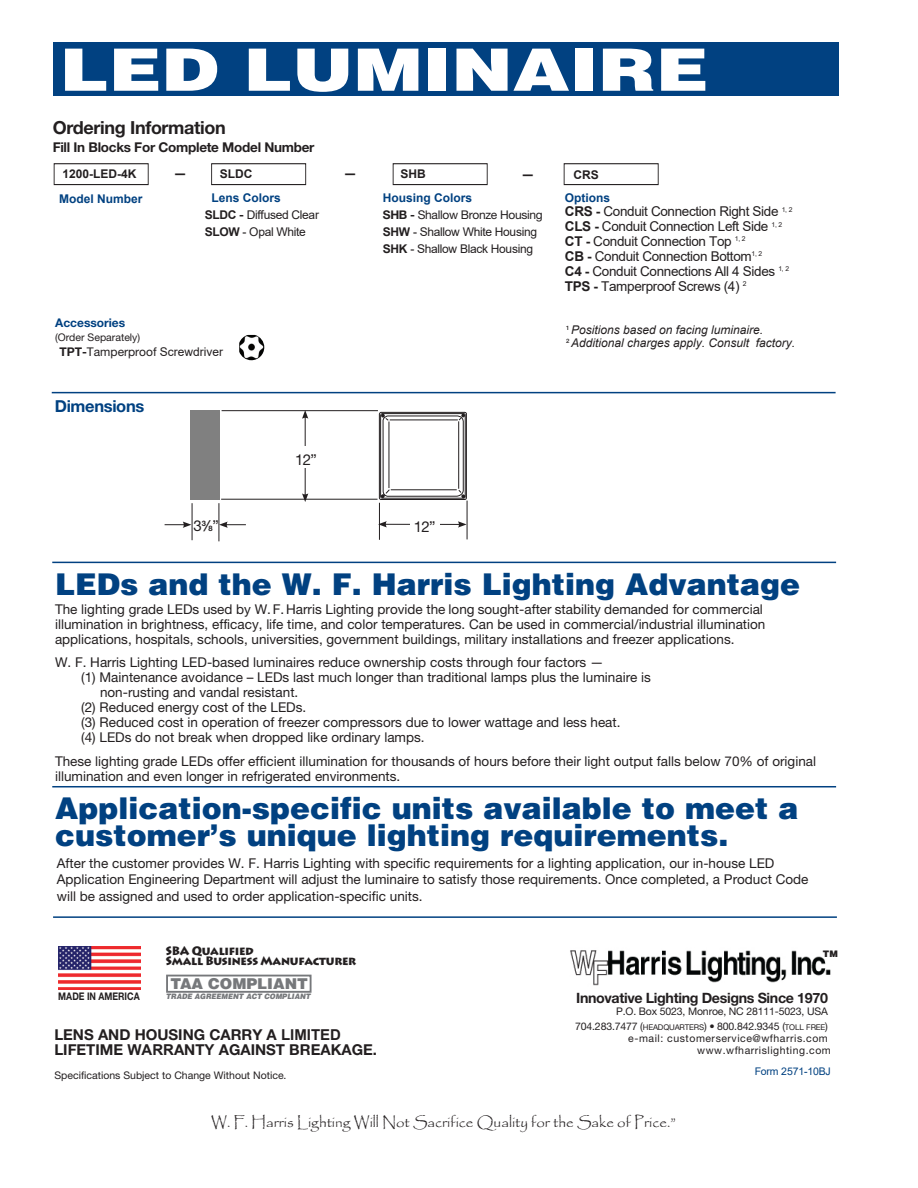
<style>
.page{position:relative;width:918px;height:1188px;background:#fff}
.page>*{position:absolute;margin:0;border:0;box-sizing:border-box;transform-origin:0 0}
.t1{font:900 58.5px "Helvetica";color:#fff;scale:1.26 1}
.t2{font:900 30px/27px "Helvetica";color:#014181}
.t3{font:700 18px "Helvetica Neue";letter-spacing:-.02em;color:#231f20}
.t4{font:700 16.5px "Helvetica Neue";letter-spacing:-.02em;color:#014181}
.t5{font:15px "Papyrus";color:#231f20}
.t6{font:700 15px/15px "Helvetica Neue";color:#231f20}
.t7{font:900 15px "Helvetica";color:#76787b}
.t8{font:15px "Helvetica Neue";color:#231f20}
.t9{font:700 14.25px "Helvetica Neue";letter-spacing:-.025em;color:#231f20}
.t10{font:13.5px/15px "Helvetica Neue";color:#231f20}
.t11{font:13.5px/15px "Arial";letter-spacing:-.025em;color:#231f20}
.t12{font:700 13.5px "Helvetica Neue";letter-spacing:-.02em;color:#231f20}
.t13{font:900 12.15px "Lithos Pro";letter-spacing:-.025em;color:#231f20;scale:.94 1}
.t14{font:12px/17px "Arial";letter-spacing:-.025em;color:#231f20}
.t15{font:italic 12px/13.5px "Arial";color:#231f20}
.t16{font:700 12px "Arial";color:#014181}
.t17{font:12px "Helvetica Neue";color:#231f20}
.t18{font:12px "Helvetica Neue";letter-spacing:-.025em;color:#231f20}
.t19{font:700 12px "Arial";color:#231f20}
.t20{font:700 12px "Helvetica Neue";color:#014181}
.t21{font:10.5px/14.4px "Helvetica Neue";color:#231f20;text-align:right}
.t22{font:10.5px/12px "Helvetica Neue";letter-spacing:.05em;color:#231f20;text-align:right}
.t23{font:700 10.5px "Helvetica Neue";color:#231f20;scale:.84 1}
.t24{font:10.5px "Arial";letter-spacing:-.015em;color:#014181}
.t25{font:900 9px "Helvetica";color:#231f20}
.t26{font:italic 900 7.5px "Helvetica";color:#76787b;scale:.93 1}
.s1{font-weight:700}
.s2{font-weight:700;color:#014181}
.s3{font-family:"Helvetica Neue";font-weight:700}
.s4{font-family:"Arial"}
.s5{font-weight:700;font-size:7.5px}
.s6{font-style:inherit}
.s7{font-size:7.8px}
</style>
<div class="page">
<img style="left:239px;top:335px;width:25px;height:25px">
<hr style="left:52px;top:392px;width:784px;height:1px;background:#014181">
<hr style="left:52px;top:562px;width:784px;height:1px;background:#014181">
<hr style="left:52px;top:786px;width:784px;height:1px;background:#014181">
<hr style="left:53px;top:916px;width:784px;height:2px;background:#014181">
<div style="left:54px;top:163px;width:95px;height:22px;border:1px solid #231f20"></div>
<div style="left:54px;top:42px;width:785px;height:54px;background:#014181"></div>
<img style="left:58px;top:947px;width:82px;height:43px">
<div style="left:166px;top:975px;width:146px;height:18px;border:2px solid #76787b"></div>
<hr style="left:219px;top:503px;width:1px;height:38px;background:#231f20">
<hr style="left:192px;top:503px;width:1px;height:37px;background:#231f20">
<svg style="left:219px;top:522px;width:27px;height:6px"></svg>
<svg style="left:165px;top:522px;width:26px;height:6px"></svg>
<svg style="left:378px;top:411px;width:90px;height:90px"></svg>
<hr style="left:305px;top:416px;width:1px;height:80px;background:#231f20">
<svg style="left:302px;top:411px;width:6px;height:8px"></svg>
<svg style="left:302px;top:493px;width:6px;height:9px"></svg>
<div style="left:275px;top:446px;width:62px;height:22px;background:#fff"></div>
<hr style="left:467px;top:501px;width:1px;height:38px;background:#231f20">
<hr style="left:379px;top:503px;width:1px;height:37px;background:#231f20">
<hr style="left:384px;top:524px;width:76px;height:1px;background:#231f20">
<svg style="left:378px;top:521px;width:9px;height:6px"></svg>
<svg style="left:458px;top:521px;width:9px;height:7px"></svg>
<div style="left:410px;top:514px;width:30px;height:21px;background:#fff"></div>
<hr style="left:221px;top:499px;width:157px;height:1px;background:#231f20">
<hr style="left:222px;top:410px;width:156px;height:1px;background:#231f20">
<div style="left:393px;top:163px;width:95px;height:22px;border:1px solid #231f20"></div>
<div style="left:211px;top:163px;width:95px;height:22px;border:1px solid #231f20"></div>
<div style="left:564px;top:163px;width:95px;height:22px;border:1px solid #231f20"></div>
<img style="left:570px;top:950px;width:261px;height:36px">
<p class="t1" style="left:59px;top:31px;width:517px">LED LUMINAIRE</p>
<p class="t3" style="left:53px;top:117px;width:175px">Ordering Information</p>
<p class="t12" style="left:53px;top:139px;width:263px">Fill In Blocks For Complete Model Number</p>
<p class="t19" style="left:62px;top:165px;width:76px">1200-LED-4K</p>
<p class="t12" style="left:174px;top:165px;width:15px">—</p>
<p class="t19" style="left:220px;top:166px;width:34px">SLDC</p>
<p class="t19" style="left:401px;top:166px;width:27px">SHB</p>
<p class="t12" style="left:521px;top:166px;width:15px">—</p>
<p class="t16" style="left:383px;top:189px;width:91px">Housing Colors</p>
<p class="t18" style="left:383px;top:208px;width:161px"><span class="s1">SHB -</span> Shallow Bronze Housing</p>
<p class="t14" style="left:383px;top:223px;width:156px"><span class="s1">SHW</span> - Shallow White Housing<br><span class="s1">SHK</span> - Shallow Black Housing</p>
<p class="t19" style="left:573px;top:167px;width:27px">CRS</p>
<p class="t12" style="left:343px;top:165px;width:15px">—</p>
<p class="t14" style="left:205px;top:189px;width:116px;text-indent:7px"><span class="s2">Lens Color</span><span class="s2">s<br></span><span class="s1">SLDC</span> <span class="s3">-</span> Diffused Clear<br><span class="s1">SLOW</span> - Opal White</p>
<p class="t16" style="left:59px;top:191px;width:85px">Model Number</p>
<p class="t16" style="left:565px;top:189px;width:47px">Options</p>
<p class="t11" style="left:565px;top:204px;width:229px"><span class="s1">CRS -</span> Conduit Connection Right Side <sup>1,</sup> <sup>2<br></sup><span class="s1">CLS -</span> Conduit Connection Left Side <sup>1,</sup> <sup>2<br></sup><span class="s1">CT -</span> Conduit Connection Top <sup>1,</sup> <sup>2<br></sup><span class="s1">CB -</span> Conduit Connection Bottom<sup>1,</sup> <sup>2<br></sup><span class="s1">C4 -</span> Conduit Connections All 4 Sides <sup>1,</sup> <sup>2<br></sup><span class="s1">TPS -</span> Tamperproof Screws (4) <sup>2</sup></p>
<p class="t15" style="left:566px;top:323px;width:231px"><sup>1</sup> Positions based on facing luminaire.<br><sup>2</sup> Additional charges apply. Consult factory.</p>
<p class="t20" style="left:55px;top:315px;width:72px">Accessories</p>
<p class="t21" style="left:55px;top:330px;width:87px">(Order Separately)</p>
<p class="t17" style="left:59px;top:344px;width:165px"><span class="s1">TPT-</span>Tamperproof <span class="s4">Screwdriver</span></p>
<p class="t4" style="left:55px;top:396px;width:91px">Dimensions</p>
<p class="t8" style="left:193px;top:517px;width:27px">3<sup>3</sup><span class="s1">⁄</span><span class="s5">8</span>”</p>
<p class="t8" style="left:295px;top:450px;width:23px">12”</p>
<p class="t8" style="left:414px;top:518px;width:23px">12”</p>
<p class="t2" style="left:55px;top:570px;width:746px">LEDs and the W. F. Harris Lighting Advantage</p>
<p class="t10" style="left:55px;top:602px;width:712px">The lighting grade LEDs used by W.F.Harris Lighting provide the long sought-after stability demanded for commercial illumination in brightness, efficacy, life time, and color temperatures. Can be used in commercial/industrial illumination applications, hospitals, schools, universities, government buildings, military installations and freezer applications.</p>
<p class="t10" style="left:55px;top:654px;width:550px">W. F. Harris Lighting LED-based luminaires reduce ownership costs through four factors —</p>
<p class="t10" style="left:81px;top:669px;width:571px">(1) Maintenance avoidance – LEDs last much longer than traditional lamps plus the luminaire is</p>
<p class="t10" style="left:100px;top:684px;width:200px">non-rusting and vandal resistant.</p>
<p class="t10" style="left:81px;top:699px;width:227px">(2) Reduced energy cost of the LEDs.</p>
<p class="t10" style="left:81px;top:714px;width:541px">(3) Reduced cost in operation of freezer compressors due to lower wattage and less heat.</p>
<p class="t10" style="left:81px;top:729px;width:345px">(4) LEDs do not break when dropped like ordinary lamps.</p>
<p class="t10" style="left:55px;top:753px;width:763px">These lighting grade LEDs offer efficient illumination for thousands of hours before their light output falls below 70% of original illumination and even longer in refrigerated environments.</p>
<p class="t2" style="left:55px;top:794px;width:745px">Application-specific units available to meet a customer’s unique lighting requirements.</p>
<p class="t10" style="left:57px;top:854px;width:753px;line-height:16.5px">After the customer provides W. F. Harris Lighting with specific requirements for a lighting application, our in-house LED<br>Application Engineering Department will adjust the luminaire to satisfy those requirements. Once completed, a Product Code will be assigned and used to order application-specific units.</p>
<p class="t13" style="left:166px;top:943px;width:95px">SBA Qualified</p>
<p class="t13" style="left:166px;top:953px;width:204px">Small Business Manufacturer</p>
<p class="t25" style="left:823px;top:948px;width:16px">TM</p>
<p class="t23" style="left:58px;top:990px;width:98px">MADE IN AMERICA</p>
<p class="t7" style="left:170px;top:974px;width:139px">TAA COMPLIANT</p>
<p class="t26" style="left:166px;top:992px;width:157px">TRADE AGREEMENT ACT COMPLIANT</p>
<p class="t6" style="left:54px;top:1027px;width:324px">LENS AND HOUSING CARRY A <span class="s4">LIMITED<br></span>LIFETIME <span class="s4">WARR</span>ANT<span class="s4">Y</span> AGAINST BREAKAGE.</p>
<p class="t21" style="left:54px;top:1068px;width:234px">Specifications Subject to Change Without Notice.</p>
<p class="t9" style="left:576px;top:989px;width:253px">Innovative Lighting Designs Since 1970</p>
<p class="t21" style="left:575px;top:1004px;width:254px">P.O. Box 5023, Monroe, NC 28111-5023, USA<br>704.283.7477 <span class="s6">(</span><span class="s7">HEADQUARTERS</span><span class="s6">)</span> • 800.842.9345 <span class="s6">(</span><span class="s7">TOLL FREE</span><span class="s6">)</span></p>
<p class="t22" style="left:628px;top:1032px;width:204px">e-mail: customerservice@wfharris.com www.wfharrislighting.com</p>
<p class="t24" style="left:755px;top:1064px;width:78px">Form 2571-10BJ</p>
<p class="t5" style="left:211px;top:1113px;width:466px">W. F. Harris Lighting Will Not Sacrifice Quality for the Sake of Price.”</p>
</div>
